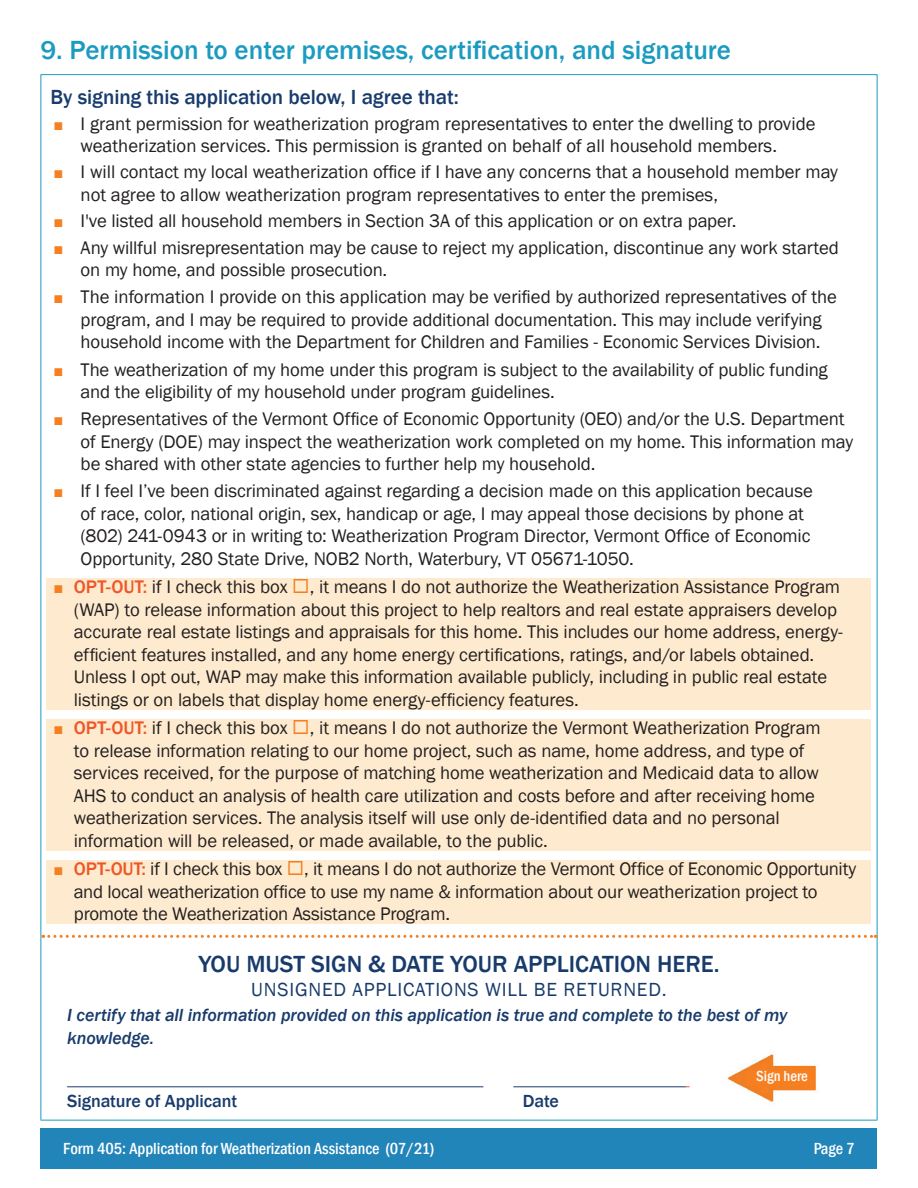
<style>
.page{position:relative;width:918px;height:1188px;background:#fff}
.page>*{position:absolute;margin:0;border:0;box-sizing:border-box;transform-origin:0 0}
.t1{font:500 27px "Franklin Gothic";color:#1b9bc0}
.t2{font:500 24px "Franklin Gothic";color:#183b6c}
.t3{font:500 21px "Franklin Gothic";letter-spacing:-.005em;color:#183b6c}
.t4{font:19.5px "Franklin Gothic";letter-spacing:.04em;color:#183b6c}
.t5{font:18.75px/22.5px "Franklin Gothic";letter-spacing:-.01em;color:#231f20}
.t6{font:italic 500 18px/22.5px "Franklin Gothic";letter-spacing:-.005em;color:#183b6c}
.t7{font:500 18px "Franklin Gothic";letter-spacing:-.005em;color:#183b6c}
.t8{font:500 condensed 16.5px "Franklin Gothic";color:#fff}
.t9{font:500 condensed 15px "Franklin Gothic";color:#fff}
.s1{font-size:16.5px;color:#f57f21}
.s2{font-weight:500;color:#ee5829}
.s3{color:#f57f21}
</style>
<div class="page">
<div style="left:40px;top:1128px;width:838px;height:40px;background:#2285ba"></div>
<hr style="left:40px;top:74px;width:838px;height:1px;background:#1b9bc0">
<hr style="left:40px;top:75px;width:1px;height:861px;background:#1b9bc0">
<hr style="left:877px;top:75px;width:1px;height:861px;background:#1b9bc0">
<hr style="left:40px;top:936px;width:1px;height:184px;background:#1b9bc0">
<hr style="left:877px;top:936px;width:1px;height:184px;background:#1b9bc0">
<hr style="left:40px;top:1120px;width:838px;height:1px;background:#1b9bc0">
<svg style="left:43px;top:935px;width:833px;height:3px"></svg>
<div style="left:47px;top:578px;width:824px;height:131px;background:#feebcf"></div>
<div style="left:47px;top:719px;width:824px;height:131px;background:#feebcf"></div>
<div style="left:47px;top:860px;width:824px;height:64px;background:#feebcf"></div>
<hr style="left:67px;top:1086px;width:416px;height:1px;background:#183b6c">
<hr style="left:513px;top:1086px;width:173px;height:1px;background:#183b6c">
<img style="left:727px;top:1052px;width:89px;height:50px">
<h1 class="t1" style="left:40px;top:34px;width:692px">9. Permission to enter premises, certification, and signature</h1>
<p class="t3" style="left:50px;top:84px;width:410px">By signing this application below, I agree that:</p>
<p class="t5" style="left:81px;top:113px;width:736px;text-indent:-27px"><span class="s1">■</span> I grant permission for weatherization program representatives to enter the dwelling to provide weatherization services. This permission is granted on behalf of all household members.</p>
<p class="t5" style="left:81px;top:161px;width:759px;text-indent:-27px"><span class="s1">■</span> I will contact my local weatherization office if I have any concerns that a household member may not agree to allow weatherization program representatives to enter the premises,</p>
<p class="t5" style="left:54px;top:210px;width:684px"><span class="s1">■</span> I've listed all household members in Section 3A of this application or on extra paper.</p>
<p class="t5" style="left:81px;top:237px;width:760px;text-indent:-27px"><span class="s1">■</span> Any willful misrepresentation may be cause to reject my application, discontinue any work started on my home, and possible prosecution.</p>
<p class="t5" style="left:81px;top:286px;width:758px;text-indent:-27px"><span class="s1">■</span> The information I provide on this application may be verified by authorized representatives of the program, and I may be required to provide additional documentation. This may include verifying household income with the Department for Children and Families - Economic Services Division.</p>
<p class="t5" style="left:81px;top:358px;width:749px;text-indent:-27px"><span class="s1">■</span> The weatherization of my home under this program is subject to the availability of public funding and the eligibility of my household under program guidelines.</p>
<p class="t5" style="left:81px;top:408px;width:774px;text-indent:-27px"><span class="s1">■</span> Representatives of the Vermont Office of Economic Opportunity (OEO) and/or the U.S. Department of Energy (DOE) may inspect the weatherization work completed on my home. This information may be shared with other state agencies to further help my household.</p>
<p class="t5" style="left:81px;top:480px;width:734px;text-indent:-27px"><span class="s1">■</span> If I feel I’ve been discriminated against regarding a decision made on this application because of race, color, national origin, sex, handicap or age, I may appeal those decisions by phone at (802) 241-0943 or in writing to: Weatherization Program Director, Vermont Office of Economic Opportunity, 280 State Drive, NOB2 North, Waterbury, VT 05671-1050.</p>
<p class="t5" style="left:74px;top:576px;width:771px;text-indent:-20px"><span class="s1">■</span> <span class="s2">OPT-OUT:</span> if I check this box <span class="s3">◻</span>, it means I do not authorize the Weatherization Assistance Program (WAP) to release information about this project to help realtors and real estate appraisers develop accurate real estate listings and appraisals for this home. This includes our home address, energy&shy;efficient features installed, and any home energy certifications, ratings, and/or labels obtained.<br>Unless I opt out, WAP may make this information available publicly, including in public real estate listings or on labels that display home energy-efficiency features.</p>
<p class="t5" style="left:74px;top:717px;width:748px;text-indent:-20px"><span class="s1">■</span> <span class="s2">OPT-OUT:</span> if I check this box <span class="s3">◻</span>, it means I do not authorize the Vermont Weatherization Program to release information relating to our home project, such as name, home address, and type of services received, for the purpose of matching home weatherization and Medicaid data to allow AHS to conduct an analysis of health care utilization and costs before and after receiving home weatherization services. The analysis itself will use only de-identified data and no personal information will be released, or made available, to the public.</p>
<p class="t5" style="left:74px;top:858px;width:784px;text-indent:-20px"><span class="s1">■</span> <span class="s2">OPT-OUT:</span> if I check this box <span class="s3">◻</span>, it means I do not authorize the Vermont Office of Economic Opportunity and local weatherization office to use my name &amp; information about our weatherization project to promote the Weatherization Assistance Program.</p>
<p class="t2" style="left:198px;top:949px;width:523px">YOU MUST SIGN &amp; DATE YOUR APPLICATION HERE.</p>
<p class="t4" style="left:251px;top:978px;width:417px">UNSIGNED APPLICATIONS WILL BE RETURNED.</p>
<p class="t6" style="left:67px;top:1004px;width:722px">I certify that all information provided on this application is true and complete to the best of my knowledge.</p>
<p class="t7" style="left:67px;top:1090px;width:172px">Signature of Applicant</p>
<p class="t7" style="left:523px;top:1090px;width:38px">Date</p>
<p class="t9" style="left:756px;top:1067px;width:53px">Sign here</p>
<p class="t8" style="left:63px;top:1138px;width:373px">Form 405: Application for Weatherization Assistance (07/21)</p>
<p class="t8" style="left:814px;top:1138px;width:42px">Page 7</p>
</div>
